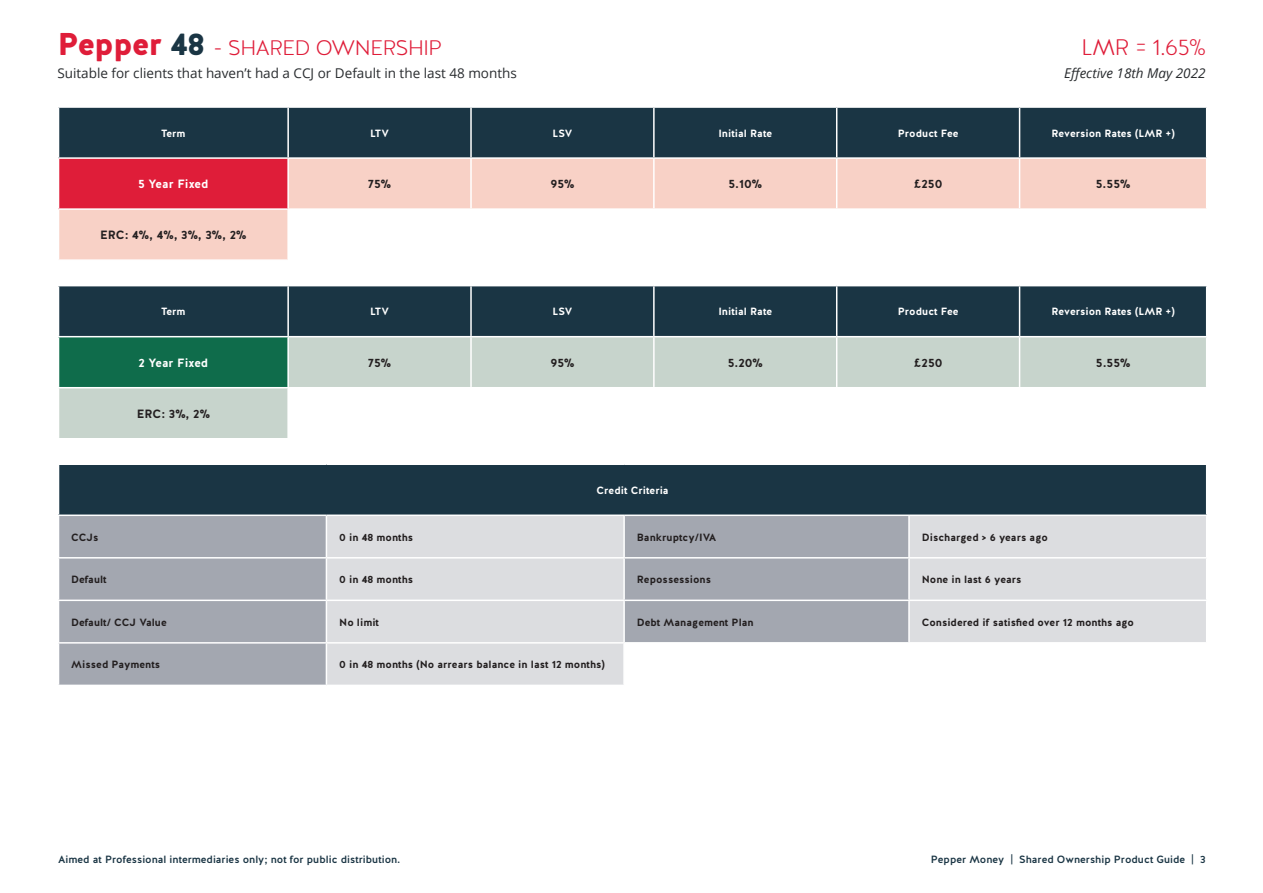
<style>
.page{position:relative;width:1263px;height:893px;background:#fff}
.page>*{position:absolute;margin:0;border:0;box-sizing:border-box;transform-origin:0 0}
.t1{font:300 22.5px "Halis R";color:#df1d39}
.t2{font:300 21px "Halis R";letter-spacing:-.02em;color:#df1d39}
.Body{font:13.5px "Open Sans";color:#292c2f}
.t3{font:italic 13.5px "Open Sans";color:#292c2f}
.Main_cells{font:700 12px "Halis R";color:#231f20}
.Footer_text{font:700 12px "Halis R";color:#231f20}
.Main_cells-2{font:700 12px "Halis R";color:#fff}
.Main_Cells_Left_Alig{font:700 10.5px "Halis R";color:#231f20}
.Sub_Blue_header{font:700 10.5px "Halis R";color:#fff}
.t4{font:500 10.5px "Halis R";color:#1a3544}
.s1{font-weight:900;font-size:31.5px}
.s2{font-weight:900;font-size:31.5px;color:#1a3544}
</style>
<div class="page">
<div style="left:59px;top:107px;width:229px;height:51px;background:#1a3544"></div>
<div style="left:289px;top:108px;width:917px;height:49px;background:#1a3544"></div>
<svg style="left:59px;top:159px;width:1147px;height:100px;background:#f3b3ae"></svg>
<div style="left:288px;top:209px;width:919px;height:51px;background:#fff"></div>
<hr style="left:58px;top:106px;width:230px;height:2px;background:#fff">
<hr style="left:287px;top:108px;width:2px;height:49px;background:#fff">
<hr style="left:470px;top:108px;width:2px;height:49px;background:#fff">
<hr style="left:653px;top:108px;width:2px;height:49px;background:#fff">
<hr style="left:836px;top:108px;width:1px;height:49px;background:#fff">
<hr style="left:1019px;top:108px;width:1px;height:49px;background:#fff">
<hr style="left:653px;top:159px;width:2px;height:49px;background:#fff">
<hr style="left:58px;top:157px;width:230px;height:2px;background:#fff">
<hr style="left:287px;top:159px;width:2px;height:49px;background:#fff">
<hr style="left:470px;top:159px;width:2px;height:49px;background:#fff">
<hr style="left:58px;top:208px;width:230px;height:2px;background:#fff">
<hr style="left:836px;top:159px;width:1px;height:49px;background:#fff">
<hr style="left:1019px;top:159px;width:1px;height:49px;background:#fff">
<hr style="left:288px;top:208px;width:183px;height:2px;background:#fff">
<hr style="left:287px;top:210px;width:2px;height:49px;background:#fff">
<hr style="left:471px;top:208px;width:183px;height:2px;background:#fff">
<hr style="left:654px;top:208px;width:183px;height:2px;background:#fff">
<hr style="left:837px;top:208px;width:182px;height:2px;background:#fff">
<hr style="left:1019px;top:208px;width:188px;height:2px;background:#fff">
<div style="left:59px;top:286px;width:229px;height:51px;background:#1a3544"></div>
<div style="left:289px;top:286px;width:917px;height:50px;background:#1a3544"></div>
<svg style="left:59px;top:337px;width:1147px;height:101px;background:#a8c3b6"></svg>
<div style="left:288px;top:388px;width:919px;height:51px;background:#fff"></div>
<hr style="left:287px;top:286px;width:2px;height:50px;background:#fff">
<hr style="left:470px;top:286px;width:2px;height:50px;background:#fff">
<hr style="left:653px;top:286px;width:2px;height:50px;background:#fff">
<hr style="left:836px;top:286px;width:1px;height:50px;background:#fff">
<hr style="left:1019px;top:286px;width:1px;height:50px;background:#fff">
<hr style="left:653px;top:337px;width:2px;height:50px;background:#fff">
<hr style="left:58px;top:336px;width:230px;height:1px;background:#fff">
<hr style="left:287px;top:337px;width:2px;height:50px;background:#fff">
<hr style="left:470px;top:337px;width:2px;height:50px;background:#fff">
<hr style="left:58px;top:387px;width:230px;height:1px;background:#fff">
<hr style="left:836px;top:337px;width:1px;height:50px;background:#fff">
<hr style="left:1019px;top:337px;width:1px;height:50px;background:#fff">
<hr style="left:288px;top:387px;width:183px;height:1px;background:#fff">
<hr style="left:287px;top:388px;width:2px;height:50px;background:#fff">
<hr style="left:471px;top:387px;width:183px;height:1px;background:#fff">
<hr style="left:654px;top:387px;width:183px;height:1px;background:#fff">
<hr style="left:837px;top:387px;width:182px;height:1px;background:#fff">
<hr style="left:1019px;top:387px;width:188px;height:1px;background:#fff">
<div style="left:59px;top:464px;width:1148px;height:51px;background:#1a3544"></div>
<div style="left:59px;top:516px;width:267px;height:169px;background:#a3a7b0"></div>
<svg style="left:327px;top:516px;width:879px;height:169px;background:#cbcdd2"></svg>
<svg style="left:625px;top:644px;width:581px;height:41px"></svg>
<hr style="left:58px;top:557px;width:268px;height:2px;background:#fff">
<hr style="left:326px;top:557px;width:298px;height:2px;background:#fff">
<hr style="left:58px;top:600px;width:268px;height:1px;background:#fff">
<hr style="left:326px;top:600px;width:298px;height:1px;background:#fff">
<hr style="left:624px;top:642px;width:285px;height:2px;background:#fff">
<hr style="left:623px;top:559px;width:2px;height:41px;background:#fff">
<hr style="left:623px;top:601px;width:2px;height:41px;background:#fff">
<hr style="left:1206px;top:465px;width:1px;height:49px;background:#fff">
<hr style="left:58px;top:463px;width:268px;height:2px;background:#fff">
<hr style="left:326px;top:463px;width:298px;height:2px;background:#fff">
<hr style="left:624px;top:463px;width:285px;height:2px;background:#fff">
<hr style="left:909px;top:463px;width:298px;height:2px;background:#fff">
<hr style="left:58px;top:514px;width:268px;height:2px;background:#fff">
<hr style="left:326px;top:514px;width:298px;height:2px;background:#fff">
<hr style="left:908px;top:559px;width:2px;height:41px;background:#fff">
<hr style="left:908px;top:601px;width:2px;height:41px;background:#fff">
<hr style="left:909px;top:642px;width:298px;height:2px;background:#fff">
<hr style="left:908px;top:644px;width:2px;height:41px;background:#fff">
<hr style="left:623px;top:516px;width:2px;height:41px;background:#fff">
<hr style="left:624px;top:557px;width:285px;height:2px;background:#fff">
<hr style="left:624px;top:600px;width:285px;height:1px;background:#fff">
<hr style="left:624px;top:514px;width:285px;height:2px;background:#fff">
<hr style="left:58px;top:642px;width:268px;height:2px;background:#fff">
<hr style="left:909px;top:514px;width:298px;height:2px;background:#fff">
<hr style="left:908px;top:516px;width:2px;height:41px;background:#fff">
<hr style="left:909px;top:557px;width:298px;height:2px;background:#fff">
<hr style="left:909px;top:600px;width:298px;height:1px;background:#fff">
<hr style="left:326px;top:642px;width:298px;height:2px;background:#fff">
<hr style="left:623px;top:644px;width:2px;height:41px;background:#fff">
<h1 class="t2" style="left:57px;top:35px;width:386px"><span class="s1">Pepper</span> <span class="s2">48</span> - SHARED OWNERSHIP</h1>
<h1 class="t1" style="left:1081px;top:33px;width:125px">LMR = 1.65%</h1>
<p class="Body" style="left:57px;top:64px;width:461px">Suitable for clients that haven’t had a CCJ or Default in the last 48 months</p>
<p class="t3" style="left:1064px;top:64px;width:143px">Effective 18th May 2022</p>
<p class="Sub_Blue_header" style="left:161px;top:126px;width:26px">Term</p>
<p class="Sub_Blue_header" style="left:370px;top:126px;width:20px">LTV</p>
<p class="Sub_Blue_header" style="left:552px;top:126px;width:22px">LSV</p>
<p class="Sub_Blue_header" style="left:718px;top:126px;width:55px">Initial Rate</p>
<p class="Sub_Blue_header" style="left:898px;top:126px;width:62px">Product Fee</p>
<p class="Sub_Blue_header" style="left:1051px;top:126px;width:125px">Reversion Rates (LMR +)</p>
<p class="Main_cells-2" style="left:138px;top:176px;width:72px">5 Year Fixed</p>
<p class="Main_cells" style="left:368px;top:176px;width:24px">75%</p>
<p class="Main_cells" style="left:550px;top:176px;width:26px">95%</p>
<p class="Main_cells" style="left:728px;top:176px;width:35px">5.10%</p>
<p class="Main_cells" style="left:914px;top:176px;width:30px">£250</p>
<p class="Main_cells" style="left:1096px;top:176px;width:36px">5.55%</p>
<p class="Footer_text" style="left:100px;top:227px;width:148px">ERC: 4%, 4%, 3%, 3%, 2%</p>
<p class="Sub_Blue_header" style="left:161px;top:305px;width:26px">Term</p>
<p class="Sub_Blue_header" style="left:370px;top:305px;width:20px">LTV</p>
<p class="Sub_Blue_header" style="left:552px;top:305px;width:22px">LSV</p>
<p class="Sub_Blue_header" style="left:718px;top:305px;width:55px">Initial Rate</p>
<p class="Sub_Blue_header" style="left:898px;top:305px;width:62px">Product Fee</p>
<p class="Sub_Blue_header" style="left:1051px;top:305px;width:125px">Reversion Rates (LMR +)</p>
<p class="Main_cells-2" style="left:138px;top:355px;width:71px">2 Year Fixed</p>
<p class="Main_cells" style="left:368px;top:355px;width:24px">75%</p>
<p class="Main_cells" style="left:550px;top:355px;width:26px">95%</p>
<p class="Main_cells" style="left:728px;top:355px;width:37px">5.20%</p>
<p class="Main_cells" style="left:914px;top:355px;width:30px">£250</p>
<p class="Main_cells" style="left:1096px;top:355px;width:36px">5.55%</p>
<p class="Footer_text" style="left:137px;top:406px;width:75px">ERC: 3%, 2%</p>
<p class="Sub_Blue_header" style="left:596px;top:483px;width:74px">Credit Criteria</p>
<p class="Main_Cells_Left_Alig" style="left:71px;top:530px;width:29px">CCJs</p>
<p class="Main_Cells_Left_Alig" style="left:339px;top:530px;width:76px">0 in 48 months</p>
<p class="Main_Cells_Left_Alig" style="left:637px;top:530px;width:81px">Bankruptcy/IVA</p>
<p class="Main_Cells_Left_Alig" style="left:922px;top:530px;width:128px">Discharged &gt; 6 years ago</p>
<p class="Main_Cells_Left_Alig" style="left:71px;top:573px;width:37px">Default</p>
<p class="Main_Cells_Left_Alig" style="left:339px;top:573px;width:76px">0 in 48 months</p>
<p class="Main_Cells_Left_Alig" style="left:637px;top:573px;width:76px">Repossessions</p>
<p class="Main_Cells_Left_Alig" style="left:922px;top:573px;width:101px">None in last 6 years</p>
<p class="Main_Cells_Left_Alig" style="left:71px;top:615px;width:97px">Default/ CCJ Value</p>
<p class="Main_Cells_Left_Alig" style="left:339px;top:615px;width:41px">No limit</p>
<p class="Main_Cells_Left_Alig" style="left:637px;top:615px;width:118px">Debt Management Plan</p>
<p class="Main_Cells_Left_Alig" style="left:922px;top:615px;width:214px">Considered if satisfied over 12 months ago</p>
<p class="Main_Cells_Left_Alig" style="left:71px;top:658px;width:90px">Missed Payments</p>
<p class="Main_Cells_Left_Alig" style="left:339px;top:658px;width:267px">0 in 48 months (No arrears balance in last 12 months)</p>
<p class="t4" style="left:58px;top:852px;width:344px">Aimed at Professional intermediaries only; not for public distribution.</p>
<p class="t4" style="left:931px;top:852px;width:276px">Pepper Money | Shared Ownership Product Guide | 3</p>
</div>
